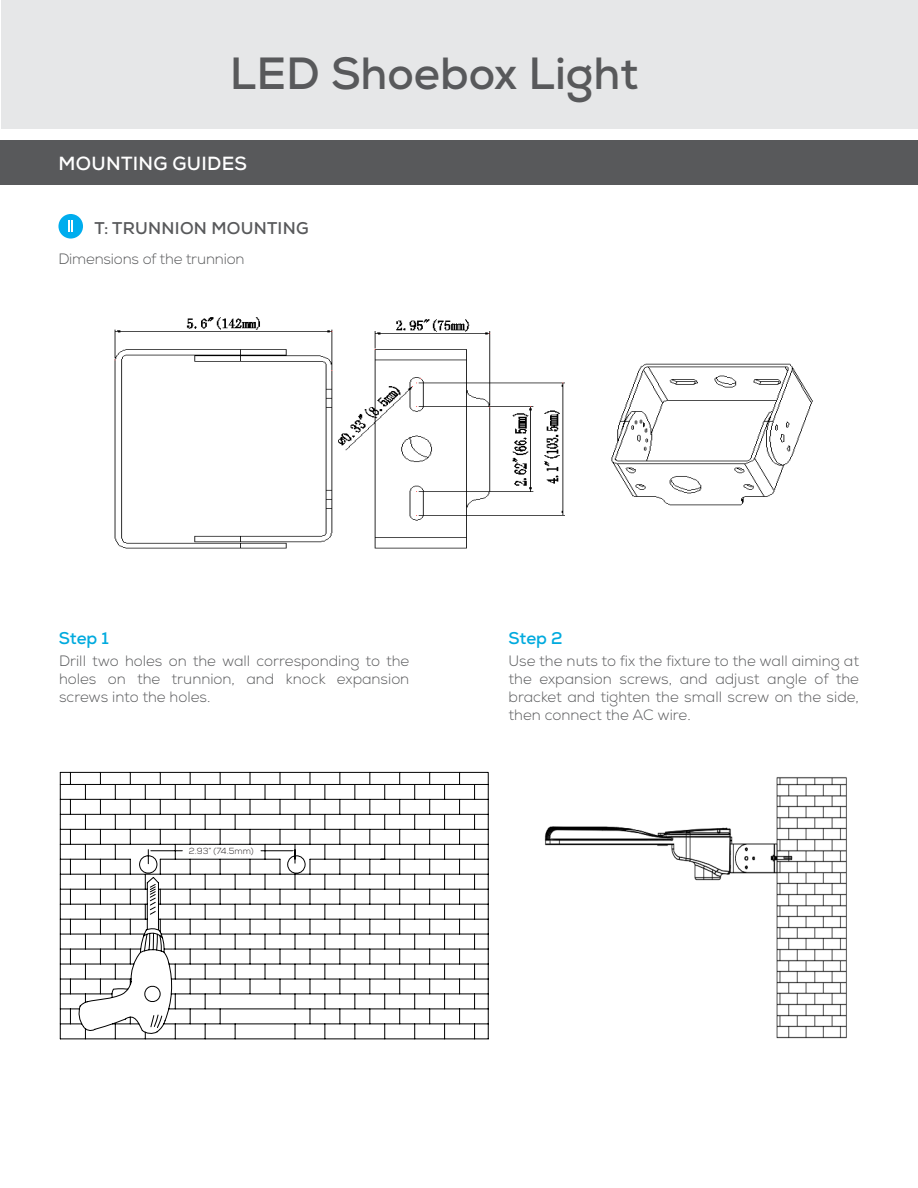
<style>
.page{position:relative;width:918px;height:1188px;background:#fff}
.page>*{position:absolute;margin:0;border:0;box-sizing:border-box;transform-origin:0 0}
.t1{font:700 45px "Nexa";color:#58595b}
.t2{font:700 19.05px "Nexa";letter-spacing:.015em;color:#fff}
.t3{font:700 16.95px "Nexa";letter-spacing:.015em;color:#58595b}
.t4{font:700 16.95px "Nexa";color:#00aade}
.t5{font:300 15px/18px "Nexa";color:#58595b;text-align:justify}
.t6{font:300 8.85px "Nexa";color:#231f20}
</style>
<div class="page">
<div style="left:58px;top:214px;width:25px;height:25px;background:#00adee;border-radius:50%"></div>
<svg style="left:68px;top:221px;width:5px;height:11px"></svg>
<div style="left:1px;top:0;width:917px;height:129px;background:#e6e7e8"></div>
<div style="left:0;top:141px;width:918px;height:44px;background:#58595b"></div>
<svg style="left:60px;top:772px;width:428px;height:267px"></svg>
<img style="left:114px;top:317px;width:699px;height:232px">
<img style="left:544px;top:777px;width:303px;height:262px">
<h1 class="t1" style="left:230px;top:44px;width:410px">LED Shoebox Light</h1>
<p class="t2" style="left:59px;top:151px;width:190px">MOUNTING GUIDES</p>
<p class="t3" style="left:94px;top:217px;width:216px">T: TRUNNION MOUNTING</p>
<p class="t5" style="left:58px;top:251px;width:188px">Dimensions of the trunnion</p>
<p class="t4" style="left:59px;top:627px;width:52px">Step 1</p>
<p class="t4" style="left:509px;top:627px;width:56px">Step 2</p>
<p class="t5" style="left:509px;top:653px;width:352px">Use the nuts to fix the fixture to the wall aiming at the expansion screws, and adjust angle of the bracket and tighten the small screw on the side, then connect the AC wire.</p>
<p class="t5" style="left:59px;top:653px;width:352px">Drill two holes on the wall corresponding to the holes on the trunnion, and knock expansion screws into the holes.</p>
<p class="t6" style="left:189px;top:845px;width:66px">2.93” (74.5mm)</p>
</div>
